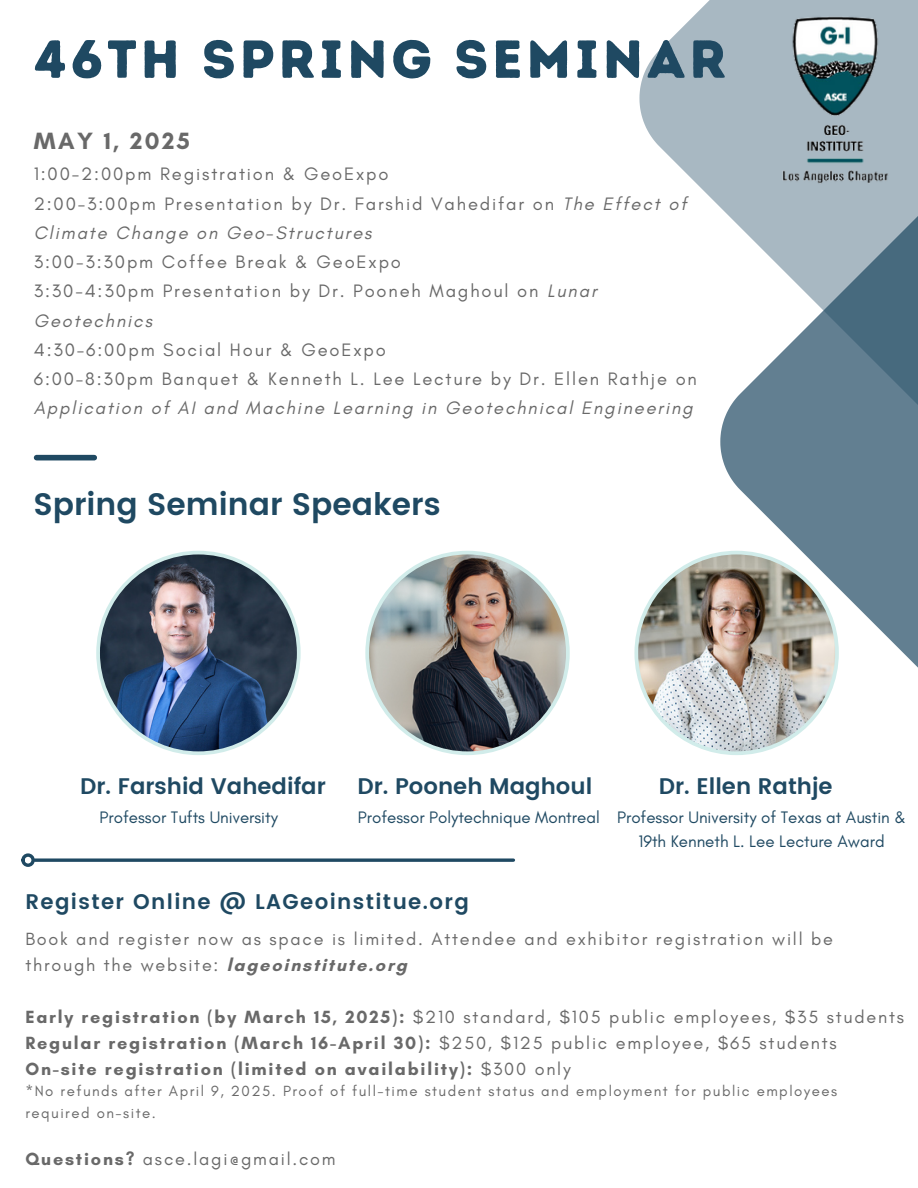
<style>
.page{position:relative;width:918px;height:1188px;background:#fff}
.page>*{position:absolute;margin:0;border:0;box-sizing:border-box;transform-origin:0 0}
.t1{font:53.4px "Intro Rust Base";letter-spacing:.07em;color:#1f4962}
.t2{font:600 31.05px "Poppins";color:#1f4962}
.t3{font:700 24px "Glacial Indifference";letter-spacing:.1em;color:#696969}
.t4{font:600 22.5px "Poppins";color:#1f4962}
.t5{font:600 21.15px "Poppins";letter-spacing:.065em;color:#1f4962}
.t6{font:18.3px/29.2px "Glacial Indifference";letter-spacing:.1em;color:#696969}
.t7{font:18px/25.8px "Glacial Indifference";letter-spacing:.1em;color:#696969}
.t8{font:700 18px "Glacial Indifference";letter-spacing:.1em;color:#696969}
.t9{font:16.95px/23.7px "Glacial Indifference";color:#1f4962;text-align:center}
.t10{font:15px/21.3px "Glacial Indifference";letter-spacing:.1em;color:#696969}
.s1{font-style:italic}
.s2{font-weight:700}
.s3{font-weight:400}
</style>
<div class="page">
<svg style="left:839px;top:574px;width:79px;height:94px;fill:#627f91"></svg>
<svg style="left:639px;top:0;width:279px;height:574px"></svg>
<div style="left:37px;top:455px;width:57px;height:5px;background:#1f4962"></div>
<img style="left:96px;top:551px;width:205px;height:204px">
<svg style="left:35px;top:858px;width:478px;height:4px"></svg>
<div style="left:21px;top:853px;width:14px;height:14px;border:3px solid #1f4962;border-radius:50%"></div>
<img style="left:365px;top:551px;width:205px;height:204px">
<img style="left:634px;top:551px;width:205px;height:204px">
<img style="left:769px;top:13px;width:131px;height:183px">
<p class="t1" style="left:34px;top:27px;width:694px">46TH SPRING SEMINAR</p>
<p class="t3" style="left:34px;top:126px;width:158px">MAY 1, 2025</p>
<p class="t6" style="left:34px;top:159px;width:665px">1:00-2:00pm Registration &amp; GeoExpo<br>2:00-3:00pm Presentation by Dr. Farshid Vahedifar on <span class="s1">The Effect of Climate Change on Geo-Structures<br></span>3:00-3:30pm Coffee Break &amp; GeoExpo<br>3:30-4:30pm Presentation by Dr. Pooneh Maghoul on <span class="s1">Lunar Geotechnics<br></span>4:30-6:00pm Social Hour &amp; GeoExpo<br>6:00-8:30pm Banquet &amp; Kenneth L. Lee Lecture by Dr. Ellen Rathje on <span class="s1">Application of AI and Machine Learning in Geotechnical Engineering</span></p>
<h1 class="t2" style="left:33px;top:486px;width:409px">Spring Seminar Speakers</h1>
<p class="t4" style="left:80px;top:773px;width:247px">Dr. Farshid Vahedifar</p>
<p class="t9" style="left:100px;top:805px;width:180px">Professor Tufts University</p>
<p class="t4" style="left:357px;top:773px;width:236px">Dr. Pooneh Maghoul</p>
<h3 class="t9" style="left:358px;top:805px;width:243px">Professor Polytechnique Montreal</h3>
<h4 class="t5" style="left:25px;top:889px;width:445px">Register Online @ LAGeoinstitue.org</h4>
<h3 class="t4" style="left:659px;top:773px;width:175px">Dr. Ellen Rathje</h3>
<h3 class="t9" style="left:617px;top:805px;width:290px">Professor University of Texas at Austin &amp;<br>19th Kenneth L. Lee Lecture Award</h3>
<h4 class="t7" style="left:25px;top:926px;width:809px">Book and register now as space is limited. Attendee and exhibitor registration will be through the website: <span class="s2">lageoinstitute.org</span></h4>
<h4 class="t7" style="left:25px;top:1004px;width:880px"><span class="s2">Early registration (by March 15, 2025):</span> $210 standard, $105 public employees, $35 students</h4>
<h4 class="t8" style="left:25px;top:1032px;width:813px">Regular registration (March 16-April 30): <span class="s3">$250, $125 public employee, $65 students</span></h4>
<p class="t8" style="left:25px;top:1058px;width:547px">On-site registration (limited on availability): <span class="s3">$300 only</span></p>
<h3 class="t10" style="left:25px;top:1080px;width:813px">*No refunds after April 9, 2025. Proof of full-time student status and employment for public employees required on-site.</h3>
<h4 class="t7" style="left:25px;top:1146px;width:312px"><span class="s2">Questions?</span> asce.lagi@gmail.com</h4>
</div>
